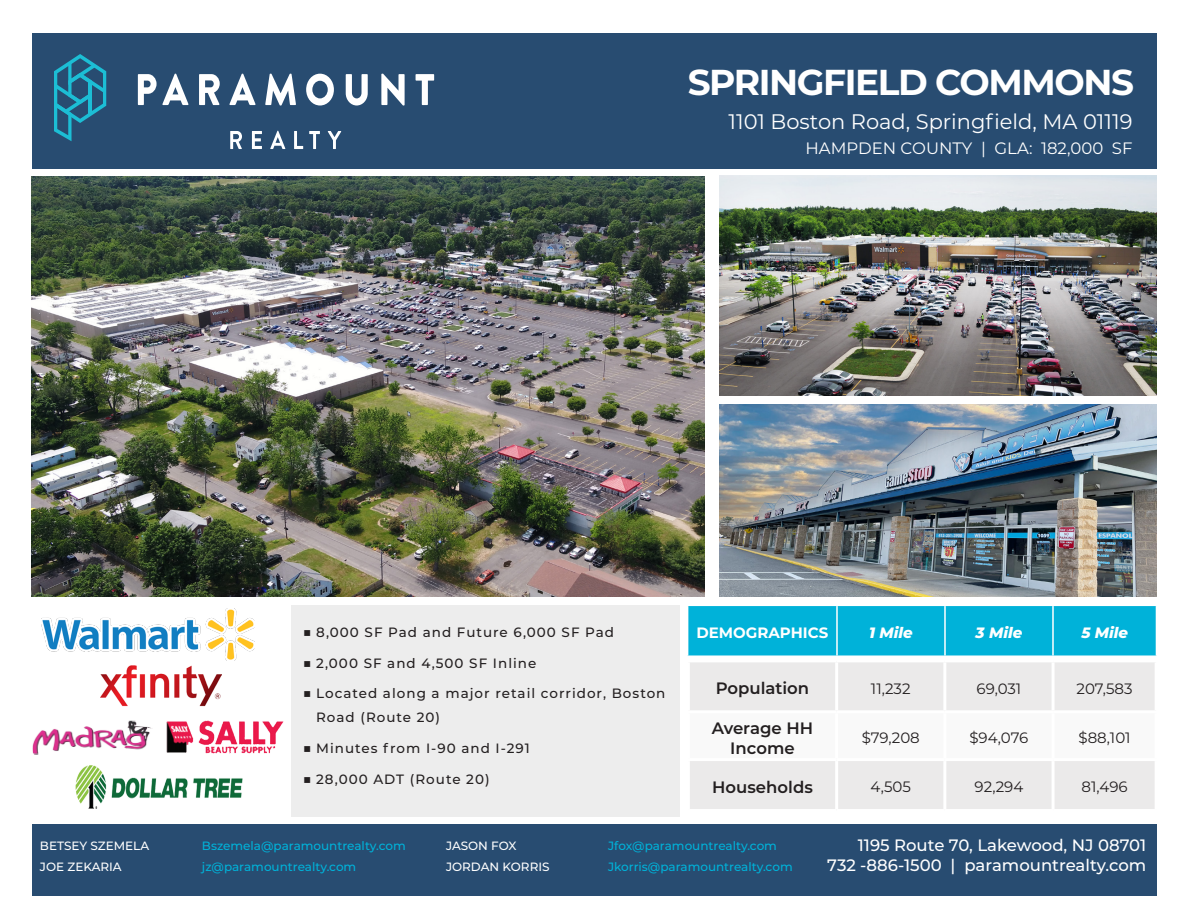
<style>
.page{position:relative;width:1188px;height:918px;background:#fff}
.page>*{position:absolute;margin:0;border:0;box-sizing:border-box;transform-origin:0 0}
.t1{font:700 36px "Montserrat";letter-spacing:-.04em;color:#fff}
.t2{font:21px "Montserrat";color:#fff}
.t3{font:500 16.5px/19.8px "Montserrat";color:#fff;text-align:right}
.t4{font:600 16.5px "Montserrat";color:#231f20}
.t5{font:16.5px "Montserrat";color:#fff}
.t6{font:15px "Montserrat";color:#231f20}
.t7{font:italic 800 15px "Montserrat";color:#fff}
.t8{font:700 15px "Montserrat";color:#fff}
.t9{font:500 13.5px/24px "Montserrat";letter-spacing:.075em;color:#231f20}
.t10{font:500 12px "Montserrat";color:#00b2d9}
.t11{font:500 12px "Montserrat";color:#fff}
.s1{font-weight:400;font-size:15px}
</style>
<div class="page">
<div style="left:32px;top:33px;width:1124px;height:136px;background:#284c71"></div>
<div style="left:32px;top:824px;width:1124px;height:71px;background:#284c71"></div>
<svg style="left:138px;top:74px;width:51px;height:31px"></svg>
<svg style="left:199px;top:74px;width:21px;height:31px"></svg>
<svg style="left:229px;top:74px;width:27px;height:31px"></svg>
<svg style="left:265px;top:74px;width:31px;height:32px"></svg>
<svg style="left:306px;top:74px;width:28px;height:32px"></svg>
<svg style="left:346px;top:74px;width:22px;height:32px"></svg>
<svg style="left:381px;top:74px;width:24px;height:32px"></svg>
<svg style="left:416px;top:74px;width:18px;height:31px"></svg>
<svg style="left:230px;top:131px;width:12px;height:18px"></svg>
<svg style="left:252px;top:131px;width:10px;height:18px"></svg>
<svg style="left:270px;top:131px;width:15px;height:18px"></svg>
<svg style="left:294px;top:131px;width:9px;height:18px"></svg>
<svg style="left:309px;top:131px;width:11px;height:18px"></svg>
<svg style="left:328px;top:131px;width:13px;height:18px"></svg>
<svg style="left:54px;top:54px;width:52px;height:87px"></svg>
<img style="left:719px;top:176px;width:437px;height:220px">
<img style="left:719px;top:405px;width:437px;height:192px">
<img style="left:32px;top:177px;width:672px;height:420px">
<div style="left:292px;top:605px;width:388px;height:212px;background:#ededed"></div>
<div style="left:688px;top:606px;width:468px;height:49px;background:#00b2d9"></div>
<hr style="left:836px;top:606px;width:2px;height:49px;background:#fff">
<hr style="left:944px;top:606px;width:2px;height:49px;background:#fff">
<hr style="left:1052px;top:606px;width:2px;height:49px;background:#fff">
<div style="left:690px;top:662px;width:465px;height:147px;background:#ebeaea"></div>
<svg style="left:690px;top:713px;width:465px;height:45px"></svg>
<hr style="left:835px;top:662px;width:3px;height:48px;background:#fff">
<hr style="left:943px;top:662px;width:3px;height:48px;background:#fff">
<hr style="left:1052px;top:662px;width:3px;height:48px;background:#fff">
<hr style="left:835px;top:761px;width:3px;height:48px;background:#fff">
<hr style="left:943px;top:761px;width:3px;height:48px;background:#fff">
<hr style="left:1052px;top:761px;width:3px;height:48px;background:#fff">
<hr style="left:687px;top:710px;width:150px;height:3px;background:#fff">
<hr style="left:837px;top:710px;width:108px;height:3px;background:#fff">
<hr style="left:835px;top:713px;width:3px;height:45px;background:#fff">
<hr style="left:945px;top:710px;width:108px;height:3px;background:#fff">
<hr style="left:943px;top:713px;width:3px;height:45px;background:#fff">
<hr style="left:1053px;top:710px;width:105px;height:3px;background:#fff">
<hr style="left:1052px;top:713px;width:3px;height:45px;background:#fff">
<hr style="left:687px;top:758px;width:150px;height:3px;background:#fff">
<hr style="left:837px;top:758px;width:108px;height:3px;background:#fff">
<hr style="left:945px;top:758px;width:108px;height:3px;background:#fff">
<hr style="left:1053px;top:758px;width:105px;height:3px;background:#fff">
<img style="left:41px;top:608px;width:214px;height:53px">
<img style="left:101px;top:665px;width:121px;height:41px">
<img style="left:32px;top:720px;width:120px;height:35px">
<img style="left:167px;top:720px;width:117px;height:34px">
<img style="left:76px;top:766px;width:167px;height:42px">
<h1 class="t1" style="left:688px;top:56px;width:448px">SPRINGFIELD COMMONS</h1>
<h2 class="t2" style="left:729px;top:107px;width:405px">1101 Boston Road, Springfield, MA 01119</h2>
<p class="t5" style="left:805px;top:137px;width:329px">HAMPDEN COUNTY | GLA: 182,000 SF</p>
<p class="t9" style="left:303px;top:619px;width:313px"><span class="s1">■</span> 8,000 SF Pad and Future 6,000 SF Pad</p>
<p class="t9" style="left:303px;top:650px;width:235px"><span class="s1">■</span> 2,000 SF and 4,500 SF Inline</p>
<p class="t9" style="left:316px;top:681px;width:351px;text-indent:-14px"><span class="s1">■</span> Located along a major retail corridor, Boston<br>Road (Route 20)</p>
<p class="t9" style="left:303px;top:736px;width:229px"><span class="s1">■</span> Minutes from I-90 and I-291</p>
<p class="t9" style="left:303px;top:766px;width:188px"><span class="s1">■</span> 28,000 ADT (Route 20)</p>
<p class="t8" style="left:696px;top:622px;width:133px">DEMOGRAPHICS</p>
<p class="t7" style="left:869px;top:622px;width:45px">1 Mile</p>
<p class="t7" style="left:976px;top:622px;width:48px">3 Mile</p>
<p class="t7" style="left:1081px;top:622px;width:48px">5 Mile</p>
<p class="t4" style="left:716px;top:677px;width:95px">Population</p>
<p class="t6" style="left:871px;top:678px;width:41px">11,232</p>
<p class="t6" style="left:977px;top:678px;width:46px">69,031</p>
<p class="t6" style="left:1077px;top:678px;width:58px">207,583</p>
<p class="t4" style="left:712px;top:716px;width:103px">Average HH</p>
<p class="t4" style="left:730px;top:736px;width:66px">Income</p>
<p class="t6" style="left:862px;top:727px;width:60px">$79,208</p>
<p class="t6" style="left:970px;top:727px;width:60px">$94,076</p>
<p class="t6" style="left:1078px;top:727px;width:54px">$88,101</p>
<p class="t4" style="left:712px;top:775px;width:102px">Households</p>
<p class="t6" style="left:871px;top:777px;width:42px">4,505</p>
<p class="t6" style="left:975px;top:777px;width:50px">92,294</p>
<p class="t6" style="left:1082px;top:777px;width:48px">81,496</p>
<p class="t11" style="left:40px;top:837px;width:111px">BETSEY SZEMELA</p>
<p class="t10" style="left:202px;top:837px;width:205px">Bszemela@paramountrealty.com</p>
<p class="t11" style="left:40px;top:858px;width:83px">JOE ZEKARIA</p>
<p class="t10" style="left:202px;top:858px;width:156px">jz@paramountrealty.com</p>
<p class="t11" style="left:446px;top:837px;width:72px">JASON FOX</p>
<p class="t10" style="left:608px;top:837px;width:170px">Jfox@paramountrealty.com</p>
<p class="t11" style="left:446px;top:858px;width:105px">JORDAN KORRIS</p>
<p class="t10" style="left:608px;top:858px;width:186px">Jkorris@paramountrealty.com</p>
<p class="t3" style="left:827px;top:834px;width:321px">1195 Route 70, Lakewood, NJ 08701<br>732 -886-1500 | paramountrealty.com</p>
</div>
